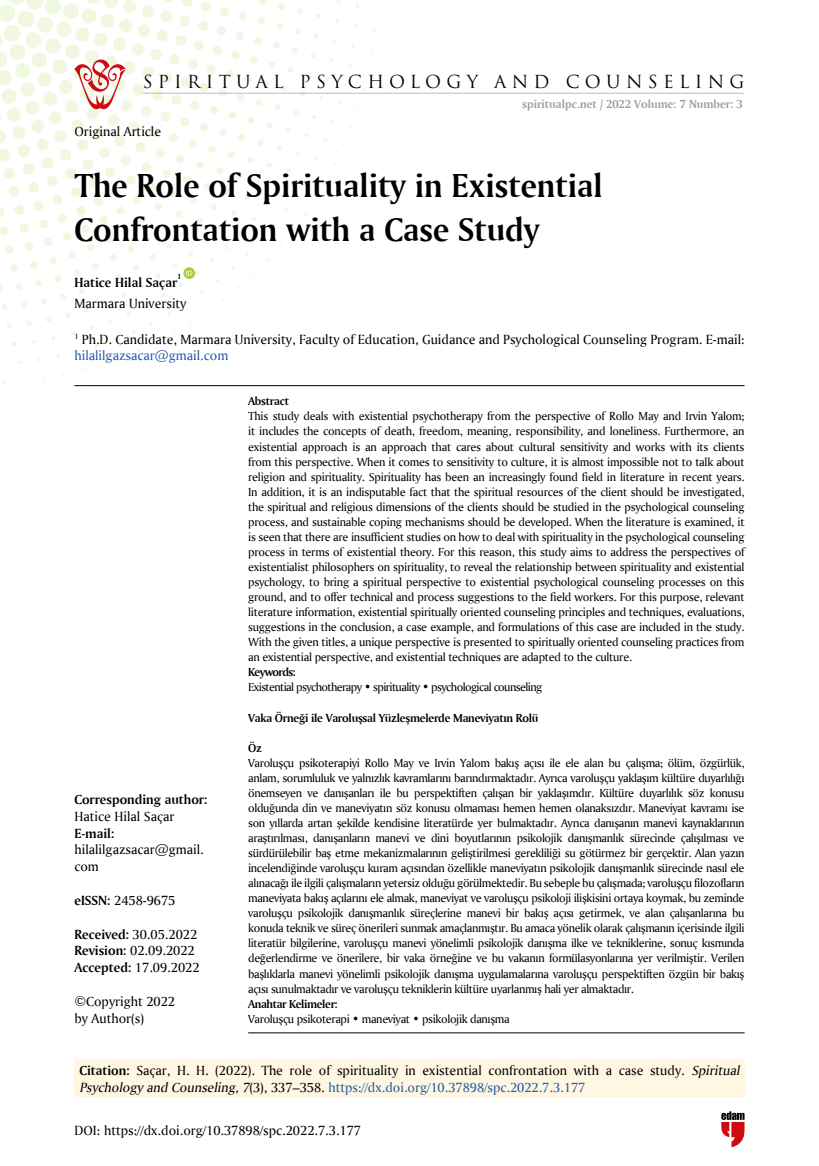
<style>
.page{position:relative;width:819px;height:1166px;background:#fff}
.page>*{position:absolute;margin:0;border:0;box-sizing:border-box;transform-origin:0 0}
.t1{font:35px/43.8px "Amerigo BT Bold A";color:#000}
.t2{font:17.5px "Trajan Pro";letter-spacing:.3em;color:#000}
.t3{font:14px/16.8px "Amerigo BT Roman A";color:#000}
.t4{font:14px "Amerigo BT Bold A";color:#000}
.t5{font:12.25px/15px "Amerigo BT Roman A";letter-spacing:-.03em;color:#000;text-align:justify}
.t6{font:12.25px "Amerigo BT Bold A";letter-spacing:-.02em;color:#000}
.t7{font:12.25px "Amerigo BT Roman A";letter-spacing:-.05em;color:#000}
.t8{font:12.25px "Amerigo BT Bold A";color:#9d9d9c}
.t9{font:12.25px "Amerigo BT Bold A";letter-spacing:-.05em;color:#000}
.t10{font:8.22px "Amerigo BT Bold A";color:#000}
.s1{color:#255aa8}
.s2{font-family:"Amerigo BT Bold A"}
.s3{font-style:italic}
</style>
<div class="page">
<svg style="left:721px;top:1111px;width:23px;height:36px"></svg>
<hr style="left:143px;top:93px;width:601px;height:1px;background:#bcbcbc">
<hr style="left:248px;top:1032px;width:496px;height:1px;background:#000">
<hr style="left:74px;top:385px;width:670px;height:1px;background:#000">
<div style="left:74px;top:1059px;width:670px;height:38px;background:#fff7e2"></div>
<svg style="left:0;top:0;width:415px;height:407px"></svg>
<h2 class="t2" style="left:143px;top:70px;width:603px">SPIRITUAL PSYCHOLOGY AND COUNSELING</h2>
<p class="t8" style="left:522px;top:97px;width:222px">spiritualpc.net / 2022 Volume: 7 Number: 3</p>
<p class="t3" style="left:74px;top:123px;width:88px">Original Article</p>
<h1 class="t1" style="left:74px;top:163px;width:530px">The Role of Spirituality in Existential<br>Confrontation with a Case Study</h1>
<p class="t4" style="left:74px;top:274px;width:104px">Hatice Hilal Saçar</p>
<p class="t10" style="left:177px;top:271px;width:6px">1</p>
<p class="t3" style="left:74px;top:295px;width:114px">Marmara University</p>
<p class="t3" style="left:74px;top:330px;width:671px"><sup>1</sup> Ph.D. Candidate, Marmara University, Faculty of Education, Guidance and Psychological Counseling Program. E-mail: <span class="s1">hilalilgazsacar@gmail.com</span></p>
<p class="t6" style="left:248px;top:394px;width:43px">Abstract</p>
<p class="t5" style="left:248px;top:408px;width:498px">This study deals with existential psychotherapy from the perspective of Rollo May and Irvin Yalom; it includes the concepts of death, freedom, meaning, responsibility, and loneliness. Furthermore, an existential approach is an approach that cares about cultural sensitivity and works with its clients from this perspective. When it comes to sensitivity to culture, it is almost impossible not to talk about religion and spirituality. Spirituality has been an increasingly found field in literature in recent years.<br>In addition, it is an indisputable fact that the spiritual resources of the client should be investigated, the spiritual and religious dimensions of the clients should be studied in the psychological counseling process, and sustainable coping mechanisms should be developed. When the literature is examined, it is seen that there are insufficient studies on how to deal with spirituality in the psychological counseling process in terms of existential theory. For this reason, this study aims to address the perspectives of existentialist philosophers on spirituality, to reveal the relationship between spirituality and existential psychology, to bring a spiritual perspective to existential psychological counseling processes on this ground, and to offer technical and process suggestions to the field workers. For this purpose, relevant literature information, existential spiritually oriented counseling principles and techniques, evaluations, suggestions in the conclusion, a case example, and formulations of this case are included in the study.<br>With the given titles, a unique perspective is presented to spiritually oriented counseling practices from an existential perspective, and existential techniques are adapted to the culture.</p>
<p class="t9" style="left:248px;top:665px;width:49px">Keywords:</p>
<p class="t7" style="left:248px;top:680px;width:295px">Existential psychotherapy • spirituality • psychological counseling</p>
<p class="t6" style="left:248px;top:710px;width:292px">Vaka Örneği ile Varoluşsal Yüzleşmelerde Maneviyatın Rolü</p>
<p class="t6" style="left:248px;top:740px;width:15px">Öz</p>
<p class="t5" style="left:248px;top:755px;width:498px">Varoluşçu psikoterapiyi Rollo May ve Irvin Yalom bakış açısı ile ele alan bu çalışma; ölüm, özgürlük, anlam, sorumluluk ve yalnızlık kavramlarını barındırmaktadır. Ayrıca varoluşçu yaklaşım kültüre duyarlılığı önemseyen ve danışanları ile bu perspektiften çalışan bir yaklaşımdır. Kültüre duyarlılık söz konusu olduğunda din ve maneviyatın söz konusu olmaması hemen hemen olanaksızdır. Maneviyat kavramı ise son yıllarda artan şekilde kendisine literatürde yer bulmaktadır. Ayrıca danışanın manevi kaynaklarının araştırılması, danışanların manevi ve dini boyutlarının psikolojik danışmanlık sürecinde çalışılması ve sürdürülebilir baş etme mekanizmalarının geliştirilmesi gerekliliği su götürmez bir gerçektir. Alan yazın incelendiğinde varoluşçu kuram açısından özellikle maneviyatın psikolojik danışmanlık sürecinde nasıl ele alınacağı ile ilgili çalışmaların yetersiz olduğu görülmektedir. Bu sebeple bu çalışmada; varoluşçu filozofların maneviyata bakış açılarını ele almak, maneviyat ve varoluşçu psikoloji ilişkisini ortaya koymak, bu zeminde varoluşçu psikolojik danışmanlık süreçlerine manevi bir bakış açısı getirmek, ve alan çalışanlarına bu konuda teknik ve süreç önerileri sunmak amaçlanmıştır. Bu amaca yönelik olarak çalışmanın içerisinde ilgili literatür bilgilerine, varoluşçu manevi yönelimli psikolojik danışma ilke ve tekniklerine, sonuç kısmında değerlendirme ve önerilere, bir vaka örneğine ve bu vakanın formülasyonlarına yer verilmiştir. Verilen başlıklarla manevi yönelimli psikolojik danışma uygulamalarına varoluşçu perspektiften özgün bir bakış açısı sunulmaktadır ve varoluşçu tekniklerin kültüre uyarlanmış hali yer almaktadır.</p>
<p class="t6" style="left:248px;top:996px;width:91px">Anahtar Kelimeler:</p>
<p class="t5" style="left:248px;top:1011px;width:263px">Varoluşçu psikoterapi • maneviyat • psikolojik danışma</p>
<p class="t3" style="left:79px;top:1062px;width:664px"><span class="s2">Citation:</span> Saçar, H. H. (2022). The role of spirituality in existential confrontation with a case study. <span class="s3">Spiritual<br>Psychology and Counseling,7</span>(3)<span class="s3">,</span>337–358. <span class="s1">https://dx.doi.org/10.37898/spc.2022.7.3.177</span></p>
<p class="t3" style="left:74px;top:1122px;width:288px">DOI: https://dx.doi.org/10.37898/spc.2022.7.3.177</p>
<p class="t4" style="left:74px;top:791px;width:134px">Corresponding author:</p>
<p class="t3" style="left:74px;top:807px;width:101px">Hatice Hilal Saçar</p>
<p class="t4" style="left:74px;top:824px;width:41px">E-mail:</p>
<p class="t3" style="left:74px;top:841px;width:131px">hilalilgazsacar@gmail. com</p>
<p class="t3" style="left:74px;top:891px;width:102px"><span class="s2">eISSN:</span> 2458-9675</p>
<p class="t3" style="left:74px;top:925px;width:127px"><span class="s2">Received:</span> 30.05.2022<br><span class="s2">Revision:</span> 02.09.2022<br><span class="s2">Accepted:</span> 17.09.2022</p>
<p class="t3" style="left:74px;top:992px;width:102px">©Copyright 2022 by Author(s)</p>
</div>
